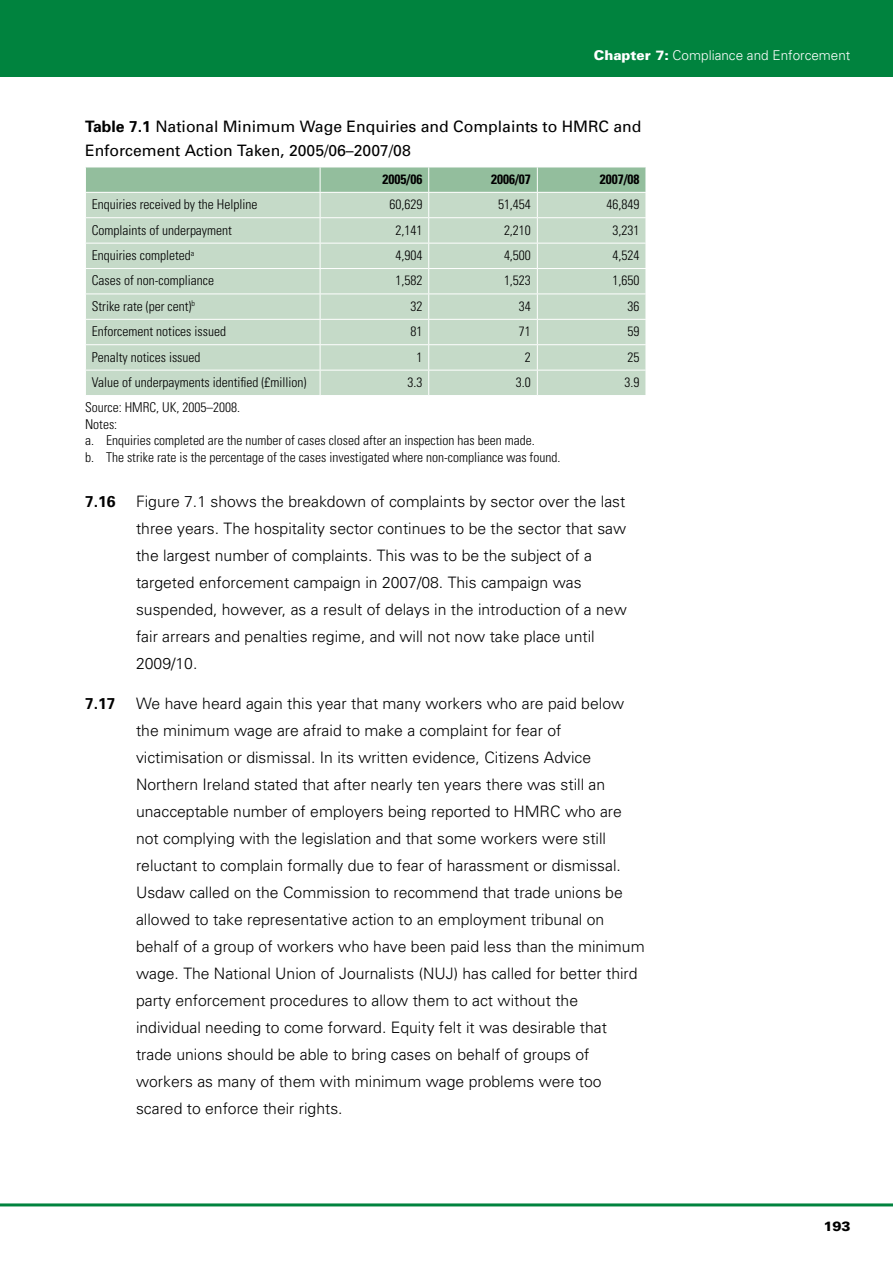
<style>
.page{position:relative;width:893px;height:1263px;background:#fff}
.page>*{position:absolute;margin:0;border:0;box-sizing:border-box;transform-origin:0 0}
.t1{font:300 15.75px/27px "Univers";color:#000}
.t2{font:15.75px/24px "Univers";color:#000}
.t3{font:700 15.75px "Univers";color:#000}
.t4{font:300 condensed 13.5px/16.5px "Univers";color:#000}
.t5{font:300 13.5px "Univers";color:#fff}
.t6{font:700 condensed 13.5px "Univers";color:#000}
.t7{font:900 13.5px "Univers";color:#000}
.s1{font-weight:900}
.s2{font-weight:700}
</style>
<div class="page">
<hr style="left:0;top:1203px;width:893px;height:3px;background:#00833e">
<div style="left:0;top:0;width:893px;height:77px;background:#00833e"></div>
<svg style="left:85px;top:167px;width:561px;height:228px;background:#c2d8c5"></svg>
<p class="t5" style="left:594px;top:47px;width:258px"><span class="s1">Chapter 7:</span> Compliance and Enforcement</p>
<p class="t2" style="left:85px;top:114px;width:558px"><span class="s2">Table 7.1</span> National Minimum Wage Enquiries and Complaints to HMRC and<br>Enforcement Action Taken, 2005/06–2007/08</p>
<p class="t6" style="left:383px;top:171px;width:41px">2005/06</p>
<p class="t6" style="left:491px;top:171px;width:41px">2006/07</p>
<p class="t6" style="left:600px;top:171px;width:41px">2007/08</p>
<p class="t4" style="left:92px;top:196px;width:167px">Enquiries received by the Helpline</p>
<p class="t4" style="left:389px;top:196px;width:34px">60,629</p>
<p class="t4" style="left:498px;top:196px;width:34px">51,454</p>
<p class="t4" style="left:607px;top:196px;width:34px">46,849</p>
<p class="t4" style="left:92px;top:221px;width:142px">Complaints of underpayment</p>
<p class="t4" style="left:395px;top:221px;width:28px">2,141</p>
<p class="t4" style="left:504px;top:221px;width:28px">2,210</p>
<p class="t4" style="left:613px;top:221px;width:28px">3,231</p>
<p class="t4" style="left:92px;top:247px;width:104px">Enquiries completed<sup>a</sup></p>
<p class="t4" style="left:395px;top:247px;width:28px">4,904</p>
<p class="t4" style="left:504px;top:247px;width:28px">4,500</p>
<p class="t4" style="left:613px;top:247px;width:28px">4,524</p>
<p class="t4" style="left:92px;top:272px;width:124px">Cases of non-compliance</p>
<p class="t4" style="left:395px;top:272px;width:28px">1,582</p>
<p class="t4" style="left:504px;top:272px;width:28px">1,523</p>
<p class="t4" style="left:613px;top:272px;width:28px">1,650</p>
<p class="t4" style="left:92px;top:298px;width:105px">Strike rate (per cent)<sup>b</sup></p>
<p class="t4" style="left:410px;top:298px;width:13px">32</p>
<p class="t4" style="left:519px;top:298px;width:13px">34</p>
<p class="t4" style="left:628px;top:298px;width:13px">36</p>
<p class="t4" style="left:92px;top:323px;width:136px">Enforcement notices issued</p>
<p class="t4" style="left:410px;top:323px;width:13px">81</p>
<p class="t4" style="left:519px;top:323px;width:13px">71</p>
<p class="t4" style="left:628px;top:323px;width:13px">59</p>
<p class="t4" style="left:92px;top:348px;width:110px">Penalty notices issued</p>
<p class="t4" style="left:416px;top:348px;width:7px">1</p>
<p class="t4" style="left:525px;top:348px;width:7px">2</p>
<p class="t4" style="left:628px;top:348px;width:13px">25</p>
<p class="t4" style="left:92px;top:374px;width:216px">Value of underpayments identified (£million)</p>
<p class="t4" style="left:407px;top:374px;width:16px">3.3</p>
<p class="t4" style="left:516px;top:374px;width:16px">3.0</p>
<p class="t4" style="left:625px;top:374px;width:16px">3.9</p>
<p class="t4" style="left:85px;top:399px;width:477px">Source: HMRC, UK, 2005–2008.<br>Notes:<br>a. Enquiries completed are the number of cases closed after an inspection has been made.<br>b. The strike rate is the percentage of the cases investigated where non-compliance was found.</p>
<p class="t3" style="left:85px;top:491px;width:32px">7.16</p>
<p class="t1" style="left:136px;top:487px;width:492px">Figure 7.1 shows the breakdown of complaints by sector over the last three years. The hospitality sector continues to be the sector that saw the largest number of complaints. This was to be the subject of a targeted enforcement campaign in 2007/08. This campaign was suspended, however, as a result of delays in the introduction of a new fair arrears and penalties regime, and will not now take place until 2009/10.</p>
<p class="t3" style="left:85px;top:694px;width:32px">7.17</p>
<p class="t1" style="left:136px;top:690px;width:510px">We have heard again this year that many workers who are paid below the minimum wage are afraid to make a complaint for fear of victimisation or dismissal. In its written evidence, Citizens Advice Northern Ireland stated that after nearly ten years there was still an unacceptable number of employers being reported to HMRC who are not complying with the legislation and that some workers were still reluctant to complain formally due to fear of harassment or dismissal.<br>Usdaw called on the Commission to recommend that trade unions be allowed to take representative action to an employment tribunal on behalf of a group of workers who have been paid less than the minimum wage. The National Union of Journalists (NUJ) has called for better third party enforcement procedures to allow them to act without the individual needing to come forward. Equity felt it was desirable that trade unions should be able to bring cases on behalf of groups of workers as many of them with minimum wage problems were too scared to enforce their rights.</p>
<p class="t7" style="left:823px;top:1218px;width:29px">193</p>
</div>
